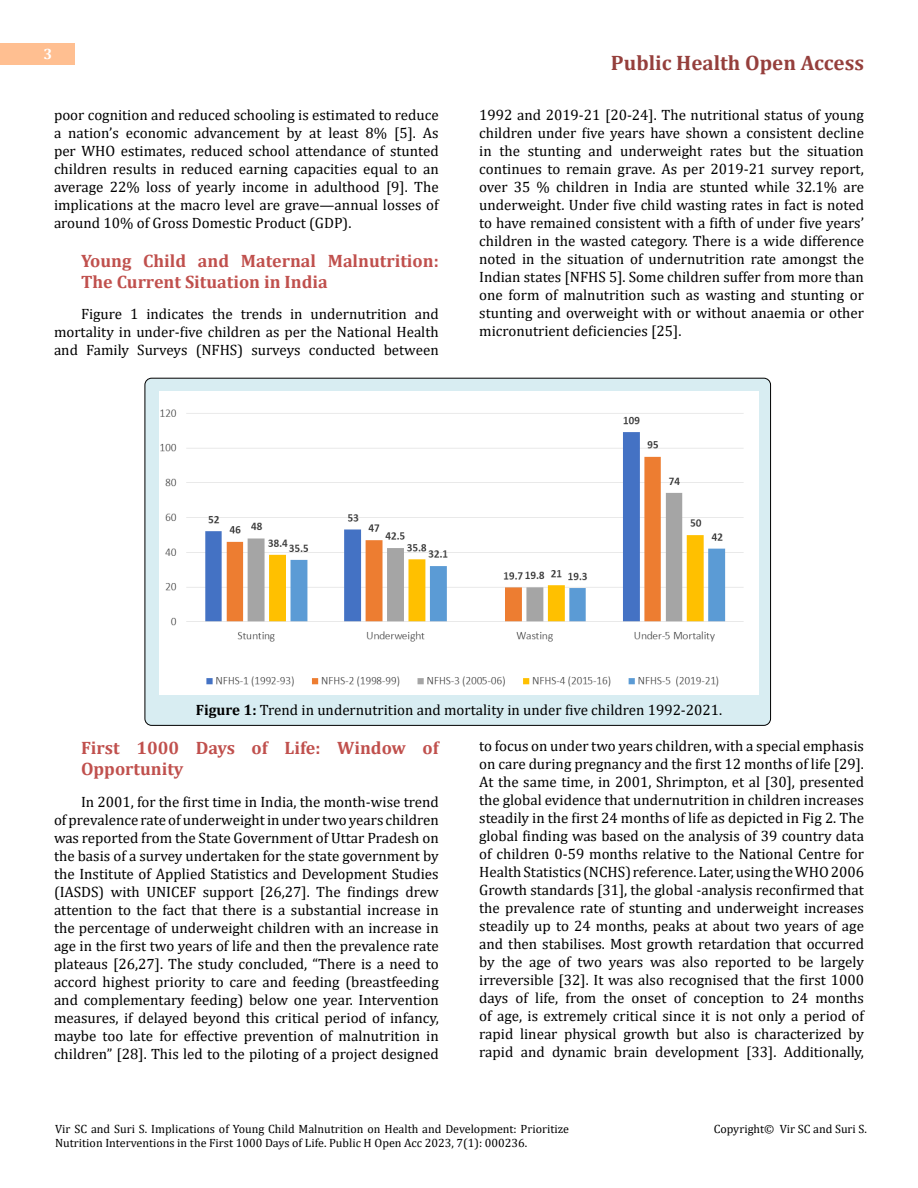
<style>
.page{position:relative;width:918px;height:1188px;background:#fff}
.page>*{position:absolute;margin:0;border:0;box-sizing:border-box;transform-origin:0 0}
.t1{font:700 21px "Cambria";color:#953f3c}
.t2{font:700 18px/21px "Cambria";color:#c0504d}
.t3{font:15px/18px "Cambria";color:#000;text-align:justify}
.t4{font:700 15px "Cambria";color:#fff}
.t5{font:12px/14.4px "Cambria";color:#000}
.s1{font-weight:700}
</style>
<div class="page">
<div style="left:0;top:43px;width:75px;height:21px;background:#ffbf91"></div>
<div style="left:145px;top:378px;width:626px;height:347px;background:#d8edf2;border-radius:7px"></div>
<img style="left:160px;top:391px;width:598px;height:304px">
<p class="t4" style="left:44px;top:44px;width:10px">3</p>
<p class="t3" style="left:54px;top:105px;width:386px">poor cognition and reduced schooling is estimated to reduce a nation’s economic advancement by at least 8% [5]. As per WHO estimates, reduced school attendance of stunted children results in reduced earning capacities equal to an average 22% loss of yearly income in adulthood [9]. The implications at the macro level are grave—annual losses of around 10% of Gross Domestic Product (GDP).</p>
<p class="t2" style="left:81px;top:249px;width:359px">Young Child and Maternal Malnutrition:<br>The Current Situation in India</p>
<p class="t3" style="left:54px;top:305px;width:386px;text-indent:27px">Figure 1 indicates the trends in undernutrition and mortality in under-five children as per the National Health and Family Surveys (NFHS) surveys conducted between</p>
<h1 class="t1" style="left:611px;top:48px;width:255px">Public Health Open Access</h1>
<p class="t3" style="left:479px;top:105px;width:386px">1992 and 2019-21 [20-24]. The nutritional status of young children under five years have shown a consistent decline in the stunting and underweight rates but the situation continues to remain grave. As per 2019-21 survey report, over 35 % children in India are stunted while 32.1% are underweight. Under five child wasting rates in fact is noted to have remained consistent with a fifth of under five years’ children in the wasted category. There is a wide difference noted in the situation of undernutrition rate amongst the Indian states [NFHS 5]. Some children suffer from more than one form of malnutrition such as wasting and stunting or stunting and overweight with or without anaemia or other micronutrient deficiencies [25].</p>
<p class="t3" style="left:196px;top:701px;width:528px"><span class="s1">Figure 1:</span> Trend in undernutrition and mortality in under five children 1992-2021.</p>
<p class="t2" style="left:81px;top:737px;width:359px">First 1000 Days of Life: Window of<br>Opportunity</p>
<p class="t3" style="left:54px;top:792px;width:386px;text-indent:27px">In 2001, for the first time in India, the month-wise trend of prevalence rate of underweight in under two years children was reported from the State Government of Uttar Pradesh on the basis of a survey undertaken for the state government by the Institute of Applied Statistics and Development Studies (IASDS) with UNICEF support [26,27]. The findings drew attention to the fact that there is a substantial increase in the percentage of underweight children with an increase in age in the first two years of life and then the prevalence rate plateaus [26,27]. The study concluded, “There is a need to accord highest priority to care and feeding (breastfeeding and complementary feeding) below one year. Intervention measures, if delayed beyond this critical period of infancy, maybe too late for effective prevention of malnutrition in children” [28]. This led to the piloting of a project designed</p>
<p class="t3" style="left:479px;top:737px;width:386px">to focus on under two years children, with a special emphasis on care during pregnancy and the first 12 months of life [29].<br>At the same time, in 2001, Shrimpton, et al [30], presented the global evidence that undernutrition in children increases steadily in the first 24 months of life as depicted in Fig 2. The global finding was based on the analysis of 39 country data of children 0-59 months relative to the National Centre for Health Statistics (NCHS) reference. Later, using the WHO 2006<br>Growth standards [31], the global -analysis reconfirmed that the prevalence rate of stunting and underweight increases steadily up to 24 months, peaks at about two years of age and then stabilises. Most growth retardation that occurred by the age of two years was also reported to be largely irreversible [32]. It was also recognised that the first 1000 days of life, from the onset of conception to 24 months of age, is extremely critical since it is not only a period of rapid linear physical growth but also is characterized by rapid and dynamic brain development [33]. Additionally,</p>
<p class="t5" style="left:55px;top:1121px;width:516px">Vir SC and Suri S. Implications of Young Child Malnutrition on Health and Development: Prioritize<br>Nutrition Interventions in the First 1000 Days of Life. Public H Open Acc 2023, 7(1): 000236.</p>
<p class="t5" style="left:714px;top:1121px;width:155px">Copyright© Vir SC and Suri S.</p>
</div>
